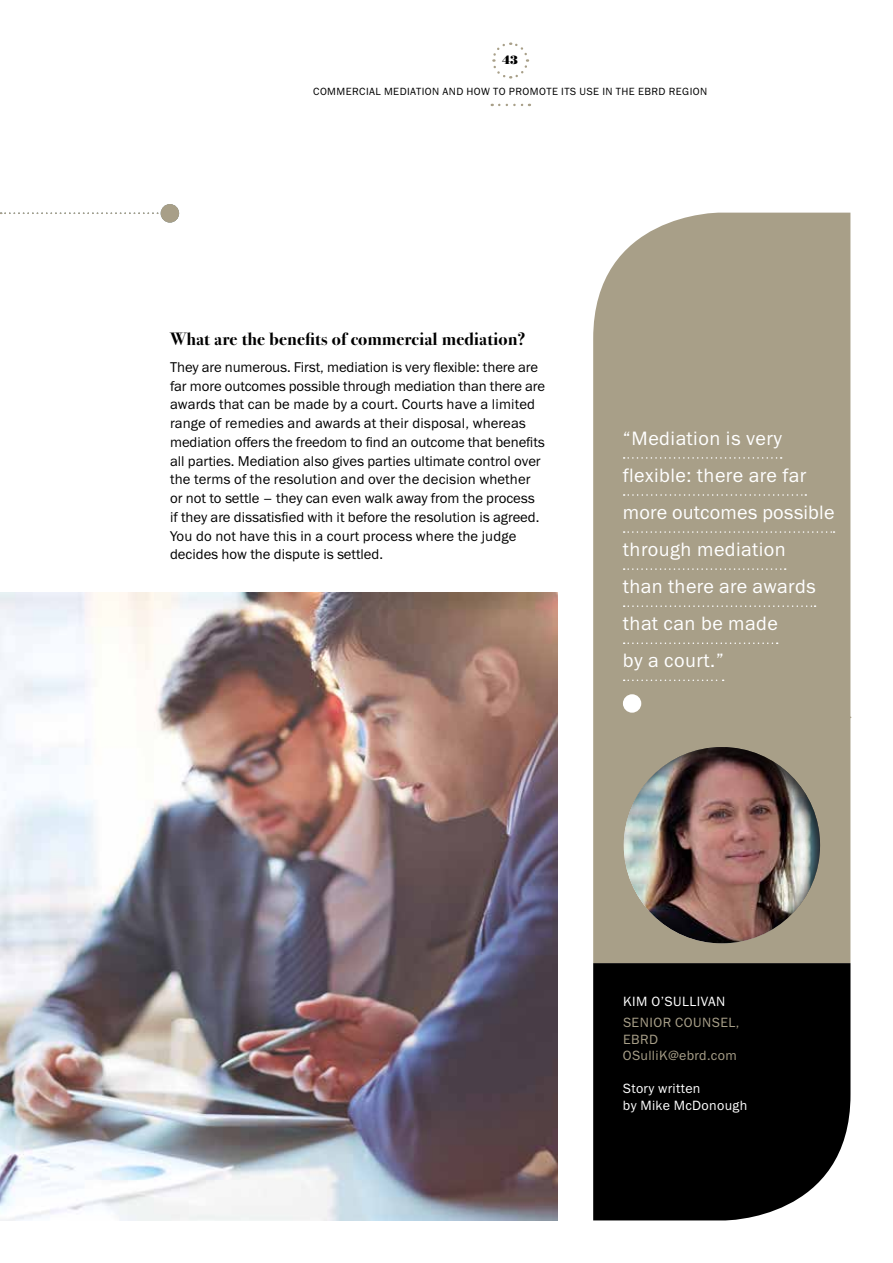
<style>
.page{position:relative;width:893px;height:1263px;background:#fff}
.page>*{position:absolute;margin:0;border:0;box-sizing:border-box;transform-origin:0 0}
.t1{font:19.5px/37px "Franklin Gothic Book ITC";letter-spacing:.025em;color:#fff}
.t2{font:700 18px "Bodoni Sev ITC";letter-spacing:.005em;color:#000}
.t3{font:14.25px/18.8px "Franklin Gothic Book ITC";color:#000}
.t4{font:13.5px/16.5px "Franklin Gothic Book ITC";letter-spacing:.025em;color:#fff}
.t5{font:13.5px/16.5px "Franklin Gothic Book ITC";letter-spacing:.035em;color:#a89f88}
.t6{font:12px "Bodoni Poster";color:#000}
.t7{font:10.5px "Franklin Gothic Book ITC";letter-spacing:.04em;color:#000}
</style>
<div class="page">
<div style="left:593px;top:213px;width:257px;height:750px;background:#a89f88"></div>
<svg style="left:492px;top:42px;width:38px;height:37px"></svg>
<svg style="left:499px;top:104px;width:31px;height:2px"></svg>
<div style="left:593px;top:963px;width:257px;height:257px;background:#000"></div>
<svg style="left:1px;top:213px;width:160px;height:1px"></svg>
<div style="left:161px;top:204px;width:18px;height:18px;background:#a89f88;border-radius:50%"></div>
<img style="left:0;top:592px;width:557px;height:629px">
<div style="left:621px;top:745px;width:200px;height:199px;background:#000;opacity:.75"></div>
<svg style="left:624px;top:457px;width:158px;height:2px"></svg>
<svg style="left:624px;top:494px;width:182px;height:2px"></svg>
<svg style="left:624px;top:531px;width:210px;height:2px"></svg>
<svg style="left:624px;top:568px;width:162px;height:2px"></svg>
<svg style="left:624px;top:605px;width:192px;height:2px"></svg>
<svg style="left:624px;top:642px;width:154px;height:2px"></svg>
<svg style="left:624px;top:679px;width:100px;height:2px"></svg>
<svg style="left:624px;top:717px;width:227px;height:1px"></svg>
<div style="left:623px;top:694px;width:18px;height:19px;background:#fff;border-radius:50%"></div>
<p class="t6" style="left:502px;top:53px;width:18px">43</p>
<p class="t7" style="left:313px;top:85px;width:395px">COMMERCIAL MEDIATION AND HOW TO PROMOTE ITS USE IN THE EBRD REGION</p>
<p class="t2" style="left:170px;top:328px;width:357px">What are the benefits of commercial mediation?</p>
<p class="t3" style="left:170px;top:357px;width:376px">They are numerous. First, mediation is very flexible: there are far more outcomes possible through mediation than there are awards that can be made by a court. Courts have a limited range of remedies and awards at their disposal, whereas mediation offers the freedom to find an outcome that benefits all parties. Mediation also gives parties ultimate control over the terms of the resolution and over the decision whether or not to settle – they can even walk away from the process if they are dissatisfied with it before the resolution is agreed.<br>You do not have this in a court process where the judge decides how the dispute is settled.</p>
<h1 class="t1" style="left:623px;top:419px;width:213px">“Mediation is very flexible: there are far more outcomes possible through mediation<br>than there are awards that can be made<br>by a court.”</h1>
<p class="t4" style="left:623px;top:993px;width:104px">KIM O’SULLIVAN</p>
<p class="t5" style="left:623px;top:1014px;width:118px">SENIOR COUNSEL,<br>EBRD<br>OSulliK@ebrd.com</p>
<p class="t4" style="left:623px;top:1080px;width:126px">Story written<br>by Mike McDonough</p>
</div>
